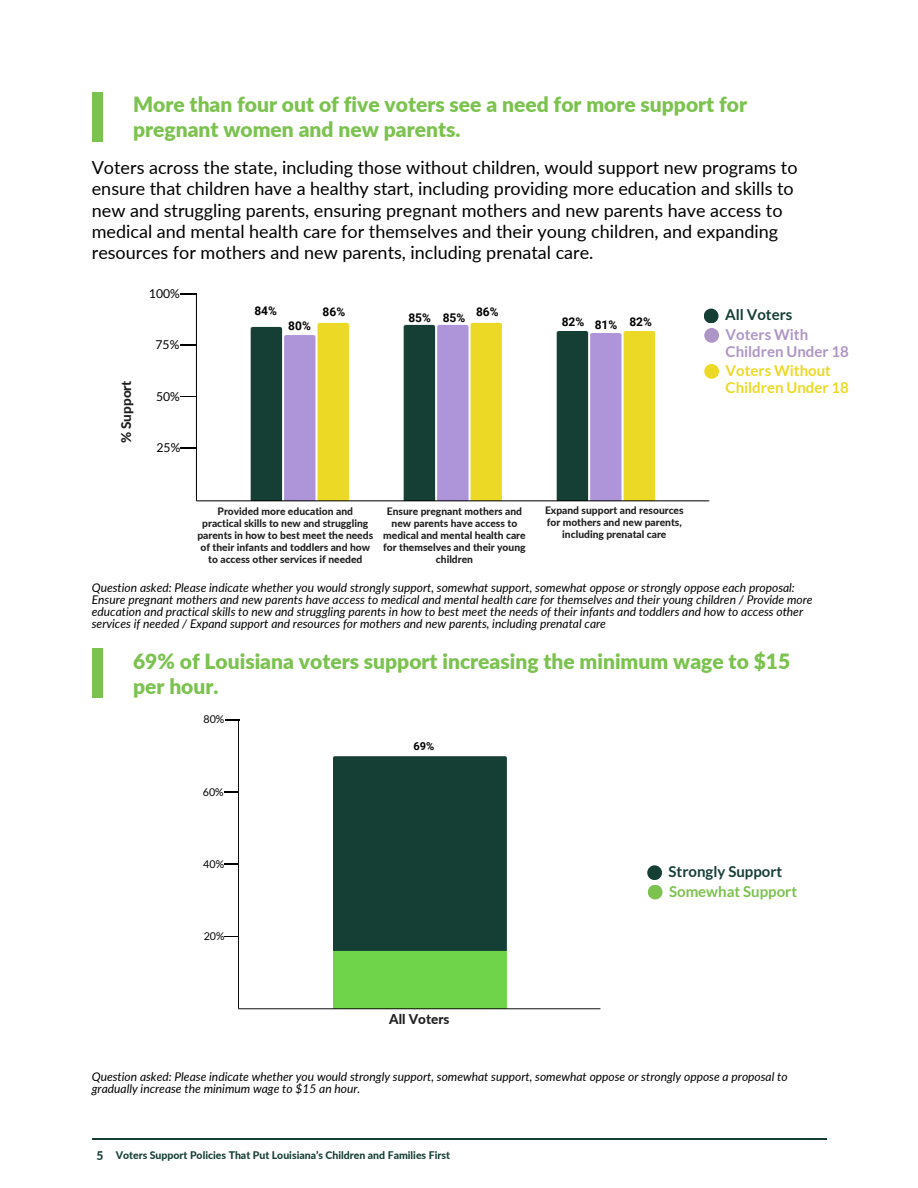
<style>
.page{position:relative;width:918px;height:1188px;background:#fff}
.page>*{position:absolute;margin:0;border:0;box-sizing:border-box;transform-origin:0 0}
.t1{font:900 21px/24.8px "Lato";color:#7bc24e}
.t2{font:18px/21.3px "Lato";color:#000}
.t3{font:700 15px "Lato";color:#ecd925}
.t4{font:700 15px "Lato";color:#ad95c6}
.t5{font:700 15px "Lato";color:#153e35}
.t6{font:700 15px "Lato";color:#7bc24e}
.t7{font:800 13.5px "Lato";color:#1f1f1f}
.t8{font:12.15px "Lato";color:#000}
.t9{font:italic 12px/12px "Lato";color:#000}
.t10{font:700 12px "Roboto";color:#000}
.t11{font:800 12px "Lato";color:#153e35}
.t12{font:700 11.1px "Roboto";color:#000}
.t13{font:10.65px "Lato";color:#000}
.t14{font:800 10.5px "Lato";color:#153e35}
.t15{font:800 10.2px/12px "Lato";color:#1f1f1f;text-align:center}
</style>
<div class="page">
<div style="left:92px;top:92px;width:11px;height:49px;background:#7bc24e"></div>
<div style="left:92px;top:649px;width:11px;height:49px;background:#7bc24e"></div>
<img style="left:191px;top:293px;width:528px;height:209px">
<div style="left:704px;top:328px;width:15px;height:15px;background:#ad95c6;border-radius:50%"></div>
<div style="left:704px;top:309px;width:15px;height:14px;background:#153e35;border-radius:50%"></div>
<div style="left:704px;top:364px;width:15px;height:15px;background:#ecd925;border-radius:50%"></div>
<svg style="left:180px;top:396px;width:17px;height:1px"></svg>
<svg style="left:180px;top:448px;width:17px;height:1px"></svg>
<svg style="left:180px;top:345px;width:17px;height:1px"></svg>
<svg style="left:180px;top:294px;width:17px;height:1px"></svg>
<img style="left:235px;top:719px;width:366px;height:291px">
<svg style="left:224px;top:864px;width:15px;height:1px"></svg>
<svg style="left:225px;top:936px;width:14px;height:1px"></svg>
<svg style="left:224px;top:792px;width:15px;height:1px"></svg>
<svg style="left:225px;top:719px;width:14px;height:1px"></svg>
<div style="left:648px;top:885px;width:15px;height:14px;background:#7bc24e;border-radius:50%"></div>
<div style="left:647px;top:865px;width:15px;height:15px;background:#153e35;border-radius:50%"></div>
<hr style="left:92px;top:1139px;width:734px;height:1px;background:#153e35">
<p class="t1" style="left:133px;top:92px;width:615px">More than four out of five voters see a need for more support for pregnant women and new parents.</p>
<p class="t2" style="left:92px;top:156px;width:707px">Voters across the state, including those without children, would support new programs to ensure that children have a healthy start, including providing more education and skills to new and struggling parents, ensuring pregnant mothers and new parents have access to medical and mental health care for themselves and their young children, and expanding resources for mothers and new parents, including prenatal care.</p>
<p class="t8" style="left:149px;top:286px;width:32px">100%</p>
<p class="t7" style="left:118px;top:443px;width:64px;rotate:-90deg">% Support</p>
<p class="t8" style="left:156px;top:337px;width:25px">75%</p>
<p class="t8" style="left:156px;top:389px;width:25px">50%</p>
<p class="t8" style="left:157px;top:440px;width:25px">25%</p>
<p class="t10" style="left:254px;top:304px;width:24px">84%</p>
<p class="t10" style="left:288px;top:319px;width:24px">80%</p>
<p class="t10" style="left:323px;top:305px;width:24px">86%</p>
<p class="t10" style="left:408px;top:311px;width:24px">85%</p>
<p class="t10" style="left:476px;top:305px;width:24px">86%</p>
<p class="t10" style="left:443px;top:311px;width:24px">85%</p>
<p class="t10" style="left:562px;top:315px;width:24px">82%</p>
<p class="t10" style="left:595px;top:318px;width:24px">81%</p>
<p class="t10" style="left:629px;top:315px;width:24px">82%</p>
<p class="t15" style="left:197px;top:505px;width:177px">Provided more education and practical skills to new and struggling parents in how to best meet the needs of their infants and toddlers and how to access other services if needed</p>
<p class="t15" style="left:383px;top:505px;width:144px">Ensure pregnant mothers and new parents have access to medical and mental health care for themselves and their young children</p>
<p class="t15" style="left:545px;top:504px;width:140px">Expand support and resources for mothers and new parents, including prenatal care</p>
<p class="t5" style="left:725px;top:306px;width:69px">All Voters</p>
<p class="t4" style="left:726px;top:325px;width:84px">Voters With</p>
<p class="t4" style="left:726px;top:342px;width:125px">Children Under 18</p>
<p class="t3" style="left:726px;top:361px;width:107px">Voters Without</p>
<p class="t3" style="left:726px;top:378px;width:125px">Children Under 18</p>
<p class="t9" style="left:92px;top:581px;width:722px">Question asked: Please indicate whether you would strongly support, somewhat support, somewhat oppose or strongly oppose each proposal:<br>Ensure pregnant mothers and new parents have access to medical and mental health care for themselves and their young children / Provide more education and practical skills to new and struggling parents in how to best meet the needs of their infants and toddlers and how to access other services if needed / Expand support and resources for mothers and new parents, including prenatal care</p>
<p class="t1" style="left:133px;top:648px;width:659px">69% of Louisiana voters support increasing the minimum wage to $15 per hour.</p>
<p class="t13" style="left:203px;top:713px;width:22px">80%</p>
<p class="t13" style="left:203px;top:785px;width:22px">60%</p>
<p class="t13" style="left:203px;top:857px;width:22px">40%</p>
<p class="t13" style="left:204px;top:930px;width:22px">20%</p>
<p class="t12" style="left:414px;top:740px;width:22px">69%</p>
<p class="t7" style="left:389px;top:1011px;width:62px">All Voters</p>
<p class="t5" style="left:669px;top:862px;width:115px">Strongly Support</p>
<p class="t6" style="left:669px;top:882px;width:130px">Somewhat Support</p>
<p class="t9" style="left:92px;top:1070px;width:697px">Question asked: Please indicate whether you would strongly support, somewhat support, somewhat oppose or strongly oppose a proposal to gradually increase the minimum wage to $15 an hour.</p>
<p class="t11" style="left:96px;top:1148px;width:8px">5</p>
<p class="t14" style="left:116px;top:1148px;width:336px">Voters Support Policies That Put Louisiana’s Children and Families First</p>
</div>
